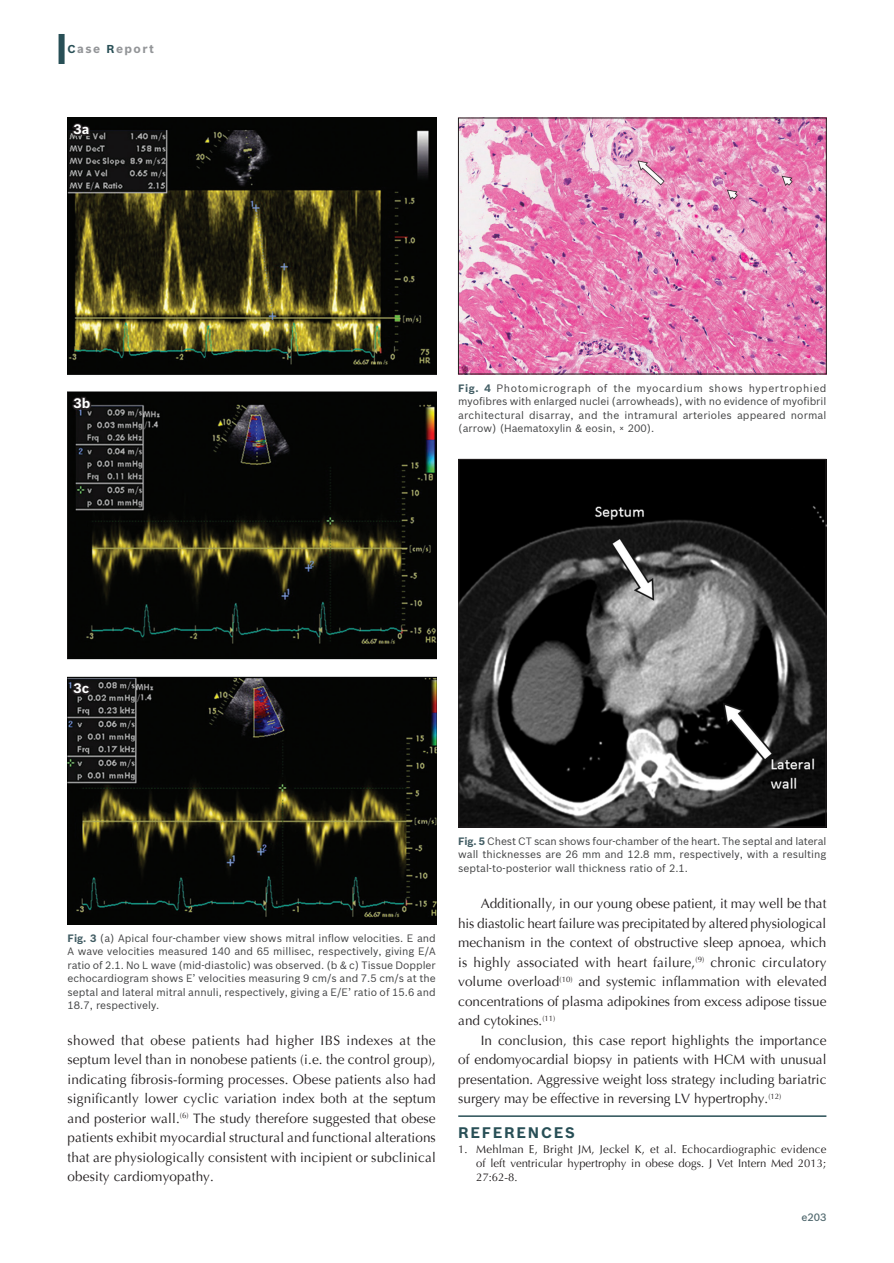
<style>
.page{position:relative;width:894px;height:1263px;background:#fff}
.page>*{position:absolute;margin:0;border:0;box-sizing:border-box;transform-origin:0 0}
.REFH{font:700 15px "Bosch Sans";letter-spacing:.11em;color:#284f56}
.TX{font:13.5px/19.5px "Optima";color:#231f20;text-align:justify}
.t1{font:700 13.5px "Bosch Sans";color:#fff}
.t2{font:700 12px "Bosch Sans";letter-spacing:.12em;color:#939598}
.REF{font:11.25px/14.2px "Optima";letter-spacing:.005em;color:#231f20;text-align:justify}
.FGC{font:10.5px/13.5px "Bosch Sans";color:#414243;text-align:justify}
.FOLIO{font:500 10.5px "Bosch Sans";color:#4f676d}
.s1{font-size:11.25px;color:#284f56}
.s2{font-weight:700;color:#425d64}
</style>
<div class="page">
<div style="left:58px;top:34px;width:7px;height:30px;background:#284f56"></div>
<hr style="left:458px;top:1115px;width:368px;height:1px;background:#284f56">
<img style="left:460px;top:120px;width:364px;height:252px">
<img style="left:68px;top:118px;width:368px;height:806px">
<svg style="left:70px;top:122px;width:22px;height:16px"></svg>
<svg style="left:70px;top:395px;width:23px;height:17px"></svg>
<svg style="left:70px;top:680px;width:23px;height:17px"></svg>
<img style="left:460px;top:461px;width:363px;height:364px">
<div style="left:458px;top:459px;width:367px;height:368px;border:1px solid #231f20"></div>
<p class="t2" style="left:68px;top:42px;width:88px"><span class="s1">C</span>ase <span class="s1">R</span>eport</p>
<p class="t1" style="left:74px;top:121px;width:17px">3a</p>
<p class="t1" style="left:74px;top:395px;width:18px">3b</p>
<p class="FGC" style="left:458px;top:381px;width:369px"><span class="s2">Fig. 4</span> Photomicrograph of the myocardium shows hypertrophied myofibres with enlarged nuclei (arrowheads), with no evidence of myofibril architectural disarray, and the intramural arterioles appeared normal (arrow) (Haematoxylin &amp; eosin, × 200).</p>
<p class="t1" style="left:74px;top:680px;width:17px">3c</p>
<p class="FGC" style="left:68px;top:931px;width:369px"><span class="s2">Fig. 3</span> (a) Apical four-chamber view shows mitral inflow velocities. E and A wave velocities measured 140 and 65 millisec, respectively, giving E/A ratio of 2.1. No L wave (mid-diastolic) was observed. (b &amp; c) Tissue Doppler echocardiogram shows E’ velocities measuring 9 cm/s and 7.5 cm/s at the septal and lateral mitral annuli, respectively, giving a E/E’ ratio of 15.6 and 18.7, respectively.</p>
<p class="TX" style="left:68px;top:1030px;width:370px">showed that obese patients had higher IBS indexes at the septum level than in nonobese patients (i.e. the control group), indicating fibrosis-forming processes. Obese patients also had significantly lower cyclic variation index both at the septum and posterior wall.<sup>(6)</sup> The study therefore suggested that obese patients exhibit myocardial structural and functional alterations that are physiologically consistent with incipient or subclinical obesity cardiomyopathy.</p>
<p class="FGC" style="left:458px;top:834px;width:369px"><span class="s2">Fig. 5</span> Chest CT scan shows four-chamber of the heart. The septal and lateral wall thicknesses are 26 mm and 12.8 mm, respectively, with a resulting septal-to-posterior wall thickness ratio of 2.1.</p>
<p class="TX" style="left:458px;top:894px;width:369px;text-indent:22px">Additionally, in our young obese patient, it may well be that his diastolic heart failure was precipitated by altered physiological mechanism in the context of obstructive sleep apnoea, which is highly associated with heart failure,<sup>(9)</sup> chronic circulatory volume overload<sup>(10)</sup> and systemic inflammation with elevated concentrations of plasma adipokines from excess adipose tissue and cytokines.<sup>(11)</sup></p>
<p class="TX" style="left:458px;top:1030px;width:369px;text-indent:22px">In conclusion, this case report highlights the importance of endomyocardial biopsy in patients with HCM with unusual presentation. Aggressive weight loss strategy including bariatric surgery may be effective in reversing LV hypertrophy.<sup>(12)</sup></p>
<p class="REFH" style="left:458px;top:1123px;width:118px">REFERENCES</p>
<p class="REF" style="left:476px;top:1142px;width:351px;text-indent:-18px">1. Mehlman E, Bright JM, Jeckel K, et al. Echocardiographic evidence of left ventricular hypertrophy in obese dogs. J Vet Intern Med 2013; 27:62-8.</p>
<p class="FOLIO" style="left:801px;top:1211px;width:26px">e203</p>
</div>
